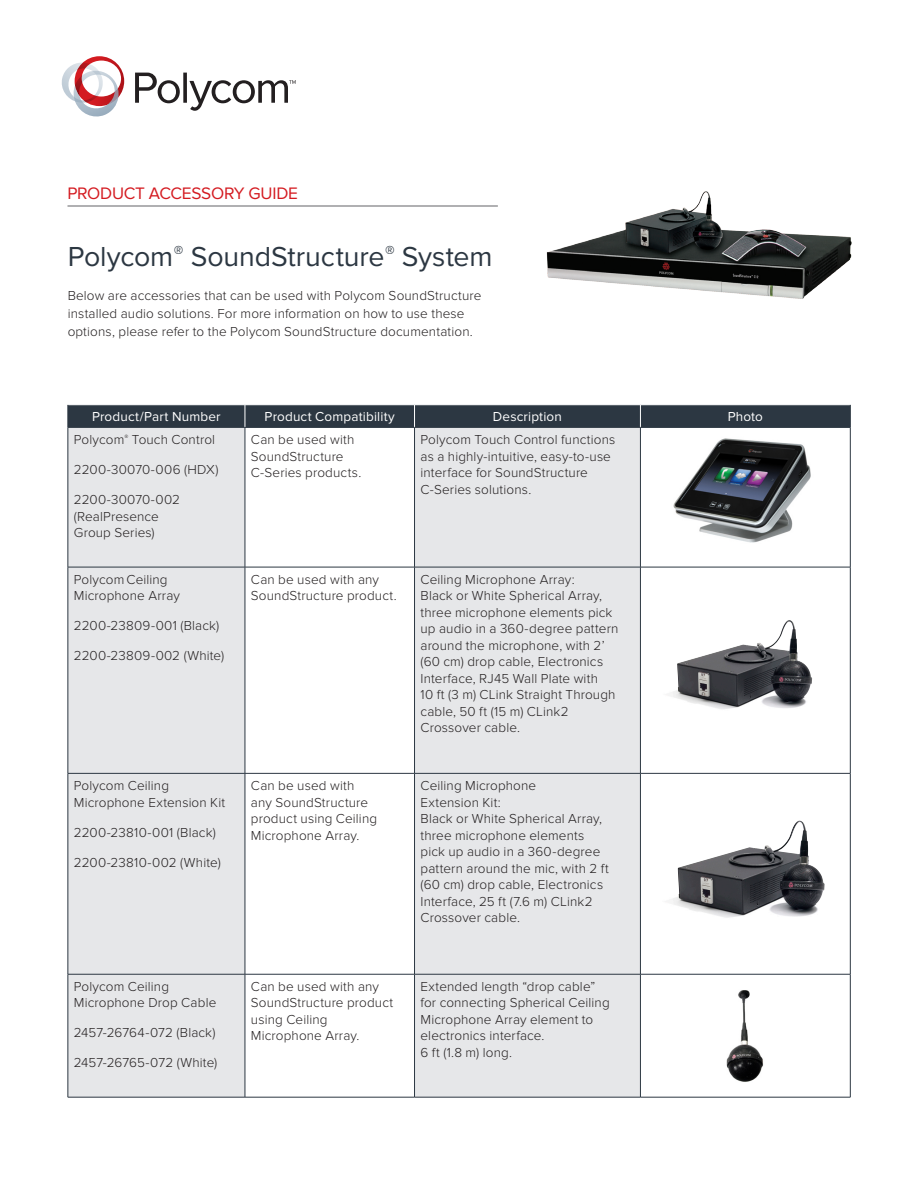
<style>
.page{position:relative;width:918px;height:1188px;background:#fff}
.page>*{position:absolute;margin:0;border:0;box-sizing:border-box;transform-origin:0 0}
.t1{font:28.5px "Proxima Nova";letter-spacing:-.005em;color:#2c3742}
.Template_Type{font:17.25px "Proxima Nova";letter-spacing:-.015em;color:#d41b21}
.Table_Body_Copy{font:300 13.5px/16.5px "Proxima Nova";letter-spacing:.01em;color:#231f20}
.Body_Copy_Text{font:300 13.5px/18px "Proxima Nova";letter-spacing:.01em;color:#231f20}
.Table_Header{font:13.5px "Proxima Nova";letter-spacing:.01em;color:#fff}
</style>
<div class="page">
<hr style="left:68px;top:206px;width:430px;height:1px;background:#636366">
<svg style="left:62px;top:56px;width:62px;height:61px"></svg>
<svg style="left:135px;top:73px;width:45px;height:30px"></svg>
<svg style="left:183px;top:73px;width:4px;height:30px"></svg>
<svg style="left:189px;top:80px;width:107px;height:31px"></svg>
<svg style="left:69px;top:428px;width:571px;height:669px;fill:#e6e7e9"></svg>
<div style="left:68px;top:405px;width:783px;height:22px;background:#2c3742"></div>
<hr style="left:68px;top:427px;width:177px;height:1px;background:#2c3742">
<hr style="left:245px;top:427px;width:170px;height:1px;background:#2c3742">
<hr style="left:415px;top:427px;width:225px;height:1px;background:#2c3742">
<hr style="left:640px;top:427px;width:210px;height:1px;background:#2c3742">
<hr style="left:68px;top:428px;width:1px;height:139px;background:#2c3742">
<hr style="left:245px;top:428px;width:1px;height:139px;background:#2c3742">
<hr style="left:414px;top:428px;width:1px;height:139px;background:#2c3742">
<hr style="left:640px;top:428px;width:1px;height:139px;background:#2c3742">
<hr style="left:850px;top:428px;width:1px;height:139px;background:#2c3742">
<hr style="left:68px;top:567px;width:177px;height:1px;background:#2c3742">
<hr style="left:68px;top:567px;width:1px;height:206px;background:#2c3742">
<hr style="left:245px;top:567px;width:170px;height:1px;background:#2c3742">
<hr style="left:245px;top:567px;width:1px;height:206px;background:#2c3742">
<hr style="left:415px;top:567px;width:225px;height:1px;background:#2c3742">
<hr style="left:414px;top:567px;width:1px;height:206px;background:#2c3742">
<hr style="left:640px;top:567px;width:210px;height:1px;background:#2c3742">
<hr style="left:640px;top:567px;width:1px;height:206px;background:#2c3742">
<hr style="left:850px;top:567px;width:1px;height:206px;background:#2c3742">
<hr style="left:68px;top:773px;width:177px;height:1px;background:#2c3742">
<hr style="left:68px;top:774px;width:1px;height:200px;background:#2c3742">
<hr style="left:245px;top:773px;width:170px;height:1px;background:#2c3742">
<hr style="left:245px;top:774px;width:1px;height:200px;background:#2c3742">
<hr style="left:415px;top:773px;width:225px;height:1px;background:#2c3742">
<hr style="left:414px;top:774px;width:1px;height:200px;background:#2c3742">
<hr style="left:640px;top:773px;width:210px;height:1px;background:#2c3742">
<hr style="left:640px;top:774px;width:1px;height:200px;background:#2c3742">
<hr style="left:850px;top:774px;width:1px;height:200px;background:#2c3742">
<hr style="left:68px;top:974px;width:177px;height:1px;background:#2c3742">
<hr style="left:68px;top:974px;width:1px;height:123px;background:#2c3742">
<hr style="left:245px;top:974px;width:170px;height:1px;background:#2c3742">
<hr style="left:245px;top:974px;width:1px;height:123px;background:#2c3742">
<hr style="left:415px;top:974px;width:225px;height:1px;background:#2c3742">
<hr style="left:414px;top:974px;width:1px;height:123px;background:#2c3742">
<hr style="left:640px;top:974px;width:210px;height:1px;background:#2c3742">
<hr style="left:640px;top:974px;width:1px;height:123px;background:#2c3742">
<hr style="left:850px;top:974px;width:1px;height:123px;background:#2c3742">
<hr style="left:68px;top:1097px;width:177px;height:1px;background:#2c3742">
<hr style="left:245px;top:1097px;width:170px;height:1px;background:#2c3742">
<hr style="left:415px;top:1097px;width:225px;height:1px;background:#2c3742">
<hr style="left:640px;top:1097px;width:210px;height:1px;background:#2c3742">
<img style="left:673px;top:438px;width:138px;height:105px">
<img style="left:671px;top:624px;width:141px;height:85px">
<img style="left:671px;top:825px;width:154px;height:93px">
<img style="left:726px;top:990px;width:37px;height:92px">
<img style="left:546px;top:191px;width:306px;height:108px">
<p class="Template_Type" style="left:68px;top:184px;width:232px">PRODUCT ACCESSORY GUIDE</p>
<p class="t1" style="left:68px;top:240px;width:426px">Polycom<sup>®</sup> SoundStructure<sup>®</sup> System</p>
<p class="Body_Copy_Text" style="left:68px;top:287px;width:415px">Below are accessories that can be used with Polycom SoundStructure installed audio solutions. For more information on how to use these options, please refer to the Polycom SoundStructure documentation.</p>
<p class="Table_Header" style="left:92px;top:409px;width:130px">Product/Part Number</p>
<p class="Table_Header" style="left:265px;top:409px;width:132px">Product Compatibility</p>
<p class="Table_Header" style="left:493px;top:409px;width:71px">Description</p>
<p class="Table_Header" style="left:728px;top:409px;width:37px">Photo</p>
<p class="Table_Body_Copy" style="left:74px;top:431px;width:143px">Polycom<sup>®</sup> Touch Control</p>
<p class="Table_Body_Copy" style="left:74px;top:461px;width:146px">2200-30070-006 (HDX)</p>
<p class="Table_Body_Copy" style="left:74px;top:491px;width:108px">2200-30070-002 (RealPresence<br>Group Series)</p>
<p class="Table_Body_Copy" style="left:251px;top:431px;width:112px">Can be used with<br>SoundStructure<br>C-Series products.</p>
<p class="Table_Body_Copy" style="left:421px;top:431px;width:196px">Polycom Touch Control functions as a highly-intuitive, easy-to-use interface for SoundStructure<br>C-Series solutions.</p>
<p class="Table_Body_Copy" style="left:74px;top:571px;width:108px">PolycomCeiling<br>Microphone Array</p>
<p class="Table_Body_Copy" style="left:74px;top:618px;width:147px">2200-23809-001 (Black)</p>
<p class="Table_Body_Copy" style="left:74px;top:648px;width:152px">2200-23809-002 (White)</p>
<p class="Table_Body_Copy" style="left:74px;top:777px;width:153px">Polycom Ceiling<br>Microphone Extension Kit</p>
<p class="Table_Body_Copy" style="left:74px;top:824px;width:143px">2200-23810-001 (Black)</p>
<p class="Table_Body_Copy" style="left:74px;top:854px;width:148px">2200-23810-002 (White)</p>
<p class="Table_Body_Copy" style="left:74px;top:978px;width:144px">Polycom Ceiling<br>Microphone Drop Cable</p>
<p class="Table_Body_Copy" style="left:74px;top:1025px;width:143px">2457-26764-072 (Black)</p>
<p class="Table_Body_Copy" style="left:74px;top:1055px;width:145px">2457-26765-072 (White)</p>
<p class="Table_Body_Copy" style="left:251px;top:571px;width:147px">Can be used with any<br>SoundStructure product.</p>
<p class="Table_Body_Copy" style="left:421px;top:571px;width:156px">Ceiling Microphone Array:</p>
<p class="Table_Body_Copy" style="left:421px;top:588px;width:199px">Black or White Spherical Array, three microphone elements pick up audio in a 360-degree pattern around the microphone, with 2’ (60 cm) drop cable, Electronics<br>Interface, RJ45 Wall Plate with<br>10 ft (3 m) CLink Straight Through cable, 50 ft (15 m) CLink2<br>Crossover cable.</p>
<p class="Table_Body_Copy" style="left:251px;top:777px;width:128px">Can be used with any SoundStructure product using Ceiling<br>Microphone Array.</p>
<p class="Table_Body_Copy" style="left:421px;top:777px;width:117px">Ceiling Microphone<br>Extension Kit:</p>
<p class="Table_Body_Copy" style="left:421px;top:810px;width:190px">Black or White Spherical Array, three microphone elements pick up audio in a 360-degree pattern around the mic, with 2 ft (60 cm) drop cable, Electronics<br>Interface, 25 ft (7.6 m) CLink2<br>Crossover cable.</p>
<p class="Table_Body_Copy" style="left:251px;top:978px;width:144px">Can be used with any<br>SoundStructure product using Ceiling<br>Microphone Array.</p>
<p class="Table_Body_Copy" style="left:421px;top:978px;width:191px">Extended length “drop cable” for connecting Spherical Ceiling<br>Microphone Array element to electronics interface.<br>6 ft (1.8 m) long.</p>
</div>
